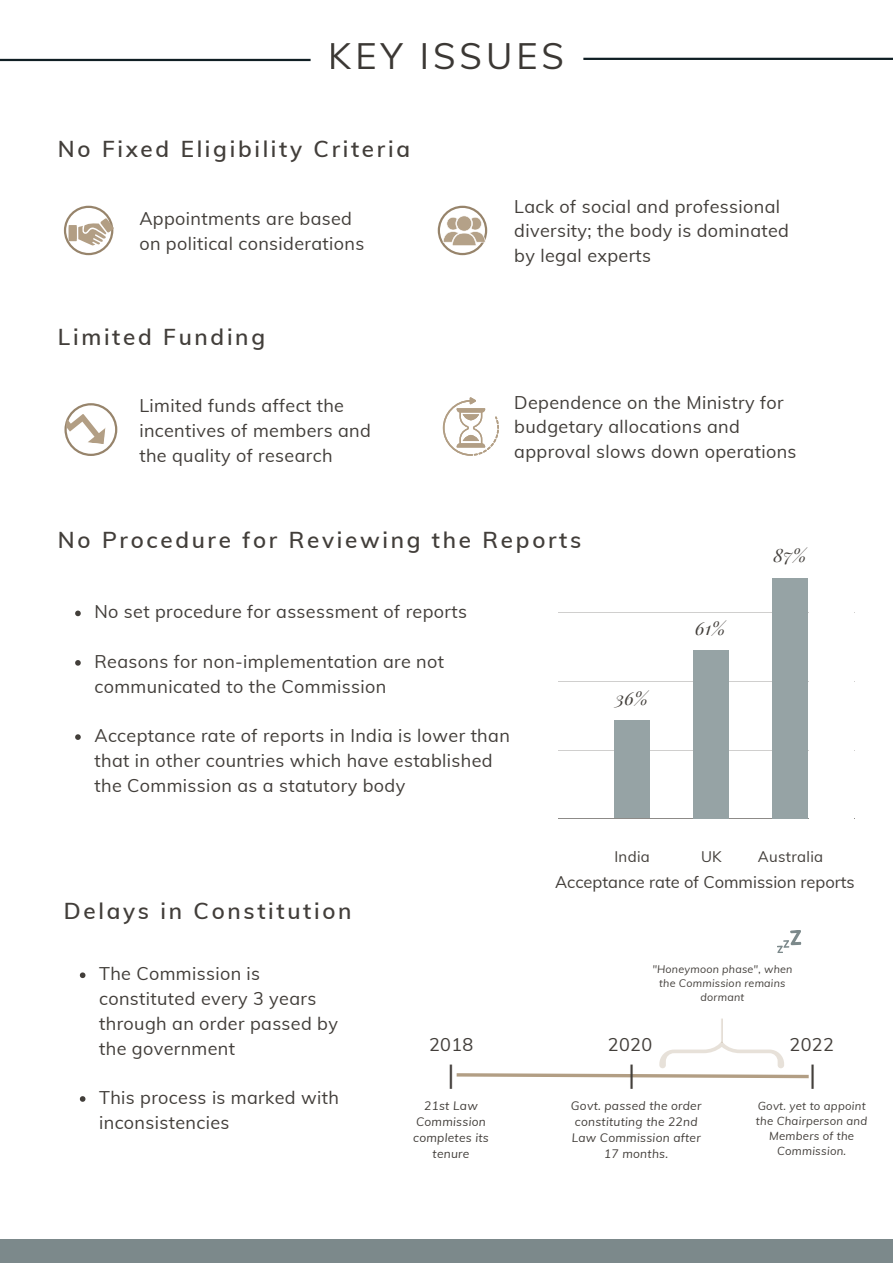
<style>
.page{position:relative;width:893px;height:1264px;background:#fff}
.page>*{position:absolute;margin:0;border:0;box-sizing:border-box;transform-origin:0 0}
.t1{font:36px "Muli";letter-spacing:.11em;color:#2c2824}
.t2{font:27px "Muli";color:#423e3a}
.t3{font:27px "Muli";color:#b29e84}
.t4{font:600 22.5px "Muli";letter-spacing:.12em;color:#423e3a}
.t5{font:18px/24.8px "Muli";letter-spacing:.02em;color:#423e3a}
.t6{font:italic 18px "Playfair Display";color:#423e3a}
.t7{font:16.5px "Muli";color:#423e3a}
.t8{font:15px "Muli";letter-spacing:.02em;color:#423e3a}
.t9{font:italic 12px/16px "Muli";letter-spacing:.02em;color:#423e3a;text-align:center}
.t10{font:italic 11.4px/15.1px "Muli";letter-spacing:.02em;color:#423e3a;text-align:center}
.t11{font:italic 10.8px/14.2px "Muli";letter-spacing:.02em;color:#423e3a;text-align:center}
</style>
<div class="page">
<hr style="left:0;top:59px;width:310px;height:2px;background:#101f24">
<hr style="left:583px;top:58px;width:309px;height:2px;background:#101f24">
<hr style="left:558px;top:612px;width:296px;height:1px;background:#423e3a">
<hr style="left:558px;top:680px;width:296px;height:1px;background:#423e3a">
<hr style="left:558px;top:749px;width:296px;height:1px;background:#423e3a">
<hr style="left:558px;top:818px;width:296px;height:1px;background:#423e3a">
<div style="left:614px;top:720px;width:36px;height:97px;background:#96a3a5"></div>
<div style="left:693px;top:650px;width:36px;height:168px;background:#96a3a5"></div>
<div style="left:771px;top:578px;width:36px;height:240px;background:#96a3a5"></div>
<svg style="left:64px;top:206px;width:49px;height:49px"></svg>
<svg style="left:437px;top:206px;width:50px;height:49px"></svg>
<svg style="left:64px;top:403px;width:53px;height:53px"></svg>
<svg style="left:443px;top:397px;width:56px;height:59px"></svg>
<div style="left:809px;top:463px;width:45px;height:443px;background:#fff"></div>
<svg style="left:777px;top:930px;width:24px;height:23px"></svg>
<svg style="left:456px;top:1041px;width:353px;height:38px"></svg>
<svg style="left:75px;top:610px;width:6px;height:6px"></svg>
<svg style="left:75px;top:660px;width:6px;height:5px"></svg>
<svg style="left:75px;top:734px;width:6px;height:6px"></svg>
<svg style="left:80px;top:972px;width:5px;height:6px"></svg>
<svg style="left:80px;top:1096px;width:5px;height:5px"></svg>
<div style="left:0;top:1238px;width:892px;height:24px;background:#7c898b"></div>
<h1 class="t1" style="left:329px;top:33px;width:237px">KEY ISSUES</h1>
<p class="t4" style="left:58px;top:134px;width:353px">No Fixed Eligibility Criteria</p>
<p class="t5" style="left:139px;top:206px;width:226px">Appointments are based on political considerations</p>
<p class="t4" style="left:58px;top:322px;width:209px">Limited Funding</p>
<p class="t5" style="left:139px;top:393px;width:233px">Limited funds affect the incentives of members and the quality of research</p>
<p class="t5" style="left:514px;top:193px;width:276px">Lack of social and professional diversity; the body is dominated by legal experts</p>
<p class="t5" style="left:514px;top:389px;width:284px">Dependence on the Ministry for budgetary allocations and approval slows down operations</p>
<p class="t4" style="left:58px;top:525px;width:525px">No Procedure for Reviewing the Reports</p>
<p class="t5" style="left:94px;top:599px;width:374px">No set procedure for assessment of reports</p>
<p class="t5" style="left:94px;top:648px;width:351px">Reasons for non-implementation are not communicated to the Commission</p>
<p class="t5" style="left:94px;top:723px;width:417px">Acceptance rate of reports in India is lower than that in other countries which have established the Commission as a statutory body</p>
<p class="t6" style="left:615px;top:685px;width:34px">36%</p>
<p class="t6" style="left:695px;top:615px;width:32px">61%</p>
<p class="t6" style="left:773px;top:542px;width:35px">87%</p>
<p class="t8" style="left:614px;top:847px;width:37px">India</p>
<p class="t8" style="left:701px;top:847px;width:22px">UK</p>
<p class="t8" style="left:758px;top:847px;width:67px">Australia</p>
<p class="t4" style="left:64px;top:896px;width:289px">Delays in Constitution</p>
<p class="t5" style="left:99px;top:961px;width:240px">The Commission is constituted every 3 years through an order passed by the government</p>
<p class="t5" style="left:99px;top:1084px;width:241px">This process is marked with inconsistencies</p>
<p class="t7" style="left:555px;top:871px;width:301px">Acceptance rate of Commission reports</p>
<p class="t5" style="left:429px;top:1032px;width:46px">2018</p>
<h2 class="t2" style="left:447px;top:1057px;width:9px">|</h2>
<p class="t11" style="left:652px;top:961px;width:142px">"Honeymoon phase", when the Commission remains dormant</p>
<p class="t5" style="left:607px;top:1032px;width:46px">2020</p>
<h2 class="t2" style="left:628px;top:1057px;width:9px">|</h2>
<h2 class="t3" style="left:718px;top:1011px;width:9px">|</h2>
<p class="t5" style="left:789px;top:1032px;width:46px">2022</p>
<h2 class="t2" style="left:809px;top:1057px;width:9px">|</h2>
<p class="t9" style="left:413px;top:1097px;width:77px">21st Law<br>Commission completes its tenure</p>
<p class="t9" style="left:571px;top:1097px;width:132px">Govt. passed the order constituting the 22nd<br>Law Commission after<br>17 months.</p>
<p class="t10" style="left:756px;top:1097px;width:113px">Govt. yet to appoint the Chairperson and<br>Members of the<br>Commission.</p>
</div>
